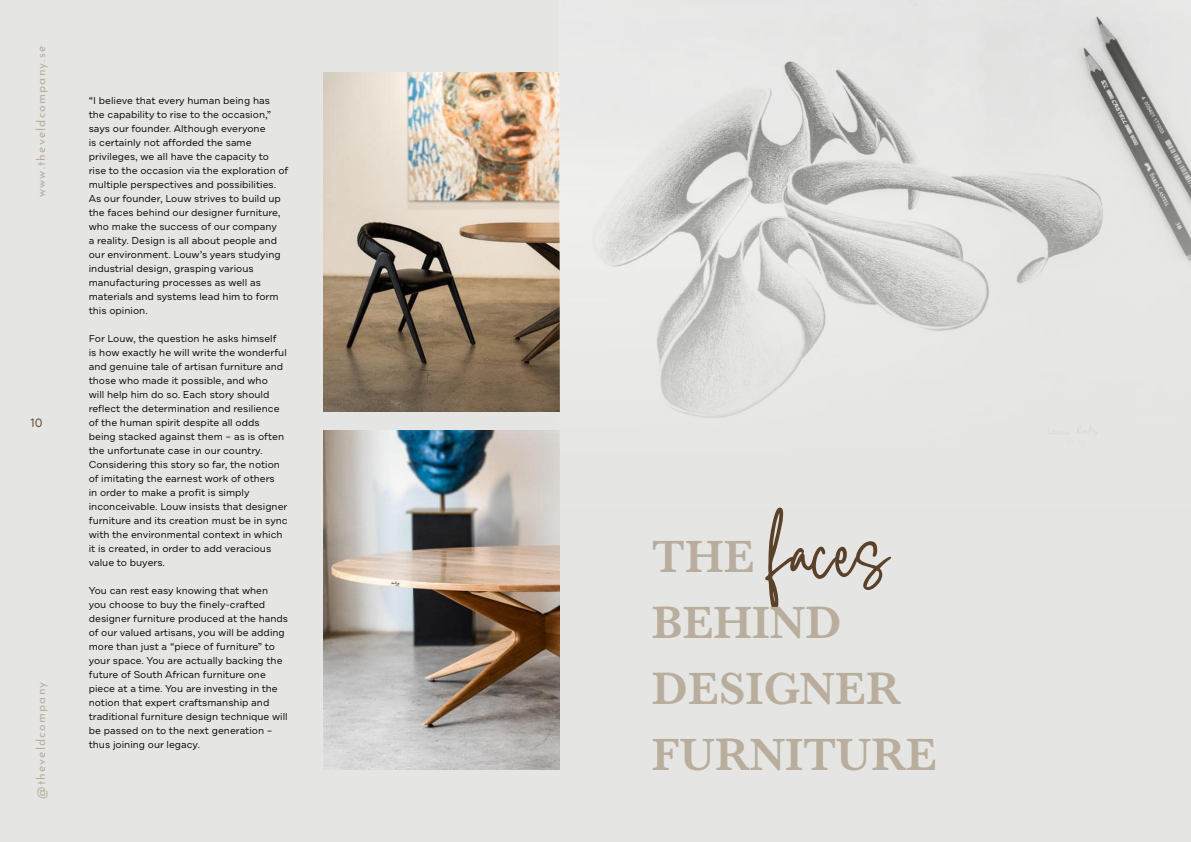
<style>
.page{position:relative;width:1191px;height:842px;background:#e5e5e3}
.page>*{position:absolute;margin:0;border:0;box-sizing:border-box;transform-origin:0 0}
.t1{font:59.3px "Hastery Signature";color:#5a4129}
.t2{font:600 46.9px/65.7px "Baskerville";color:#b9ae9d}
.t3{font:12px "Josefin Sans";letter-spacing:.1em;color:#b9ae9d}
.t4{font:12px "Draft B";color:#5a4129}
.t5{font:10px/14px "Draft B";color:#000}
.s1{font-family:"Baskerville";font-weight:600;font-size:46.9px;color:#b9ae9d}
</style>
<div class="page">
<img style="left:323px;top:72px;width:236px;height:340px">
<img style="left:323px;top:430px;width:236px;height:340px">
<img style="left:559px;top:16px;width:632px;height:517px">
<p class="t3" style="left:31px;top:197px;width:153px;rotate:-90deg">www.theveldcompany.se</p>
<p class="t4" style="left:31px;top:415px;width:14px">10</p>
<p class="t3" style="left:31px;top:799px;width:118px;rotate:-90deg">@theveldcompany</p>
<p class="t5" style="left:89px;top:94px;width:201px">“I believe that every human being has the capability to rise to the occasion,” says our founder. Although everyone<br>is certainly not afforded the same privileges, we all have the capacity to rise to the occasion via the exploration of multiple perspectives and possibilities.<br>As our founder, Louw strives to build up the faces behind our designer furniture, who make the success of our company<br>a reality. Design is all about people and our environment. Louw’s years studying industrial design, grasping various manufacturing processes as well as materials and systems lead him to form this opinion.</p>
<p class="t5" style="left:89px;top:332px;width:200px">For Louw, the question he asks himself<br>is how exactly he will write the wonderful and genuine tale of artisan furniture and those who made it possible, and who<br>will help him do so. Each story should reflect the determination and resilience of the human spirit despite all odds being stacked against them – as is often the unfortunate case in our country.<br>Considering this story so far, the notion of imitating the earnest work of others<br>in order to make a profit is simply inconceivable. Louw insists that designer furniture and its creation must be in sync with the environmental context in which it is created, in order to add veracious value to buyers.</p>
<p class="t5" style="left:89px;top:584px;width:201px">You can rest easy knowing that when you choose to buy the finely-crafted designer furniture produced at the hands of our valued artisans, you will be adding more than just a “piece of furniture” to your space. You are actually backing the future of South African furniture one piece at a time. You are investing in the notion that expert craftsmanship and traditional furniture design technique will be passed on to the next generation – thus joining our legacy.</p>
<h1 class="t1" style="left:652px;top:517px;width:239px"><span class="s1">THE</span> faces</h1>
<h2 class="t2" style="left:652px;top:590px;width:286px">BEHIND<br>DESIGNER<br>FURNITURE</h2>
</div>
